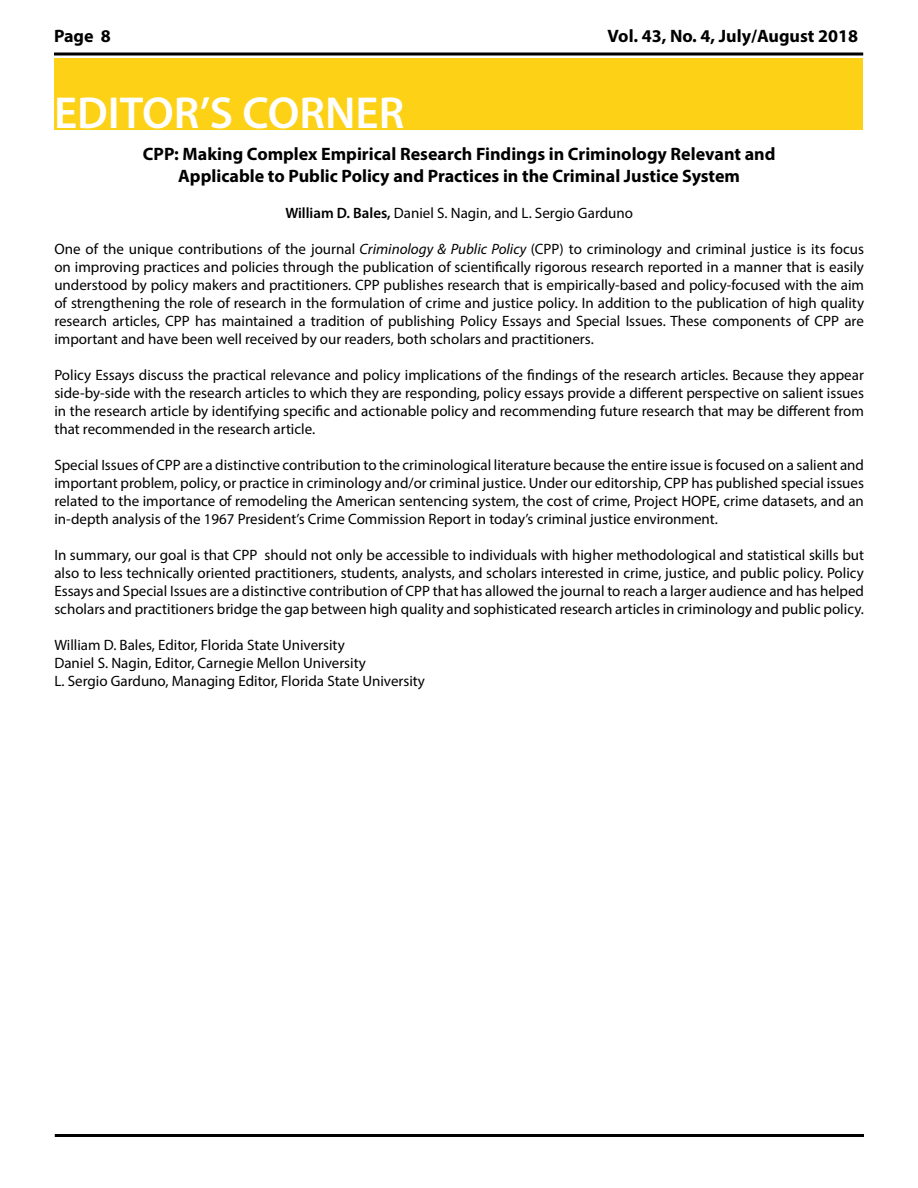
<style>
.page{position:relative;width:918px;height:1188px;background:#fff}
.page>*{position:absolute;margin:0;border:0;box-sizing:border-box;transform-origin:0 0}
.t1{font:600 45px "Myriad Pro";color:#fff}
.t2{font:700 18px/21.6px "Myriad Pro";color:#000;text-align:center}
.t3{font:15px/18px "Myriad Pro";color:#000;text-align:justify}
.s1{font-weight:600}
.s2{font-style:italic}
</style>
<div class="page">
<svg style="left:54px;top:52px;width:809px;height:4px;background:#3f3f3f"></svg>
<hr style="left:55px;top:1134px;width:809px;height:3px;background:#000">
<div style="left:54px;top:58px;width:808px;height:72px;background:#fcd116"></div>
<p class="t2" style="left:54px;top:24px;width:58px">Page 8</p>
<p class="t2" style="left:608px;top:24px;width:252px">Vol. 43, No. 4, July/August 2018</p>
<h1 class="t1" style="left:54px;top:84px;width:352px">EDITOR’S CORNER</h1>
<p class="t2" style="left:143px;top:143px;width:634px">CPP: Making Complex Empirical Research Findings in Criminology Relevant and<br>Applicable to Public Policy and Practices in the Criminal Justice System</p>
<p class="t3" style="left:285px;top:204px;width:349px"><span class="s1">William D. Bales,</span> Daniel S. Nagin, and L. Sergio Garduno</p>
<p class="t3" style="left:54px;top:240px;width:811px">One of the unique contributions of the journal <span class="s2">Criminology &amp; Public Policy</span> (CPP) to criminology and criminal justice is its focus on improving practices and policies through the publication of scientifically rigorous research reported in a manner that is easily understood by policy makers and practitioners. CPP publishes research that is empirically-based and policy-focused with the aim of strengthening the role of research in the formulation of crime and justice policy. In addition to the publication of high quality research articles, CPP has maintained a tradition of publishing Policy Essays and Special Issues. These components of CPP are important and have been well received by our readers, both scholars and practitioners.</p>
<p class="t3" style="left:54px;top:366px;width:811px">Policy Essays discuss the practical relevance and policy implications of the findings of the research articles. Because they appear side-by-side with the research articles to which they are responding, policy essays provide a different perspective on salient issues in the research article by identifying specific and actionable policy and recommending future research that may be different from that recommended in the research article.</p>
<p class="t3" style="left:54px;top:456px;width:811px">Special Issues of CPP are a distinctive contribution to the criminological literature because the entire issue is focused on a salient and important problem, policy, or practice in criminology and/or criminal justice. Under our editorship, CPP has published special issues related to the importance of remodeling the American sentencing system, the cost of crime, Project HOPE, crime datasets, and an in-depth analysis of the 1967 President’s Crime Commission Report in today’s criminal justice environment.</p>
<p class="t3" style="left:54px;top:546px;width:811px">In summary, our goal is that CPP should not only be accessible to individuals with higher methodological and statistical skills but also to less technically oriented practitioners, students, analysts, and scholars interested in crime, justice, and public policy. Policy Essays and Special Issues are a distinctive contribution of CPP that has allowed the journal to reach a larger audience and has helped scholars and practitioners bridge the gap between high quality and sophisticated research articles in criminology and public policy.</p>
<p class="t3" style="left:54px;top:636px;width:372px;text-align:left">William D. Bales, Editor, Florida State University<br>Daniel S. Nagin, Editor, Carnegie Mellon University<br>L. Sergio Garduno, Managing Editor, Florida State University</p>
</div>
